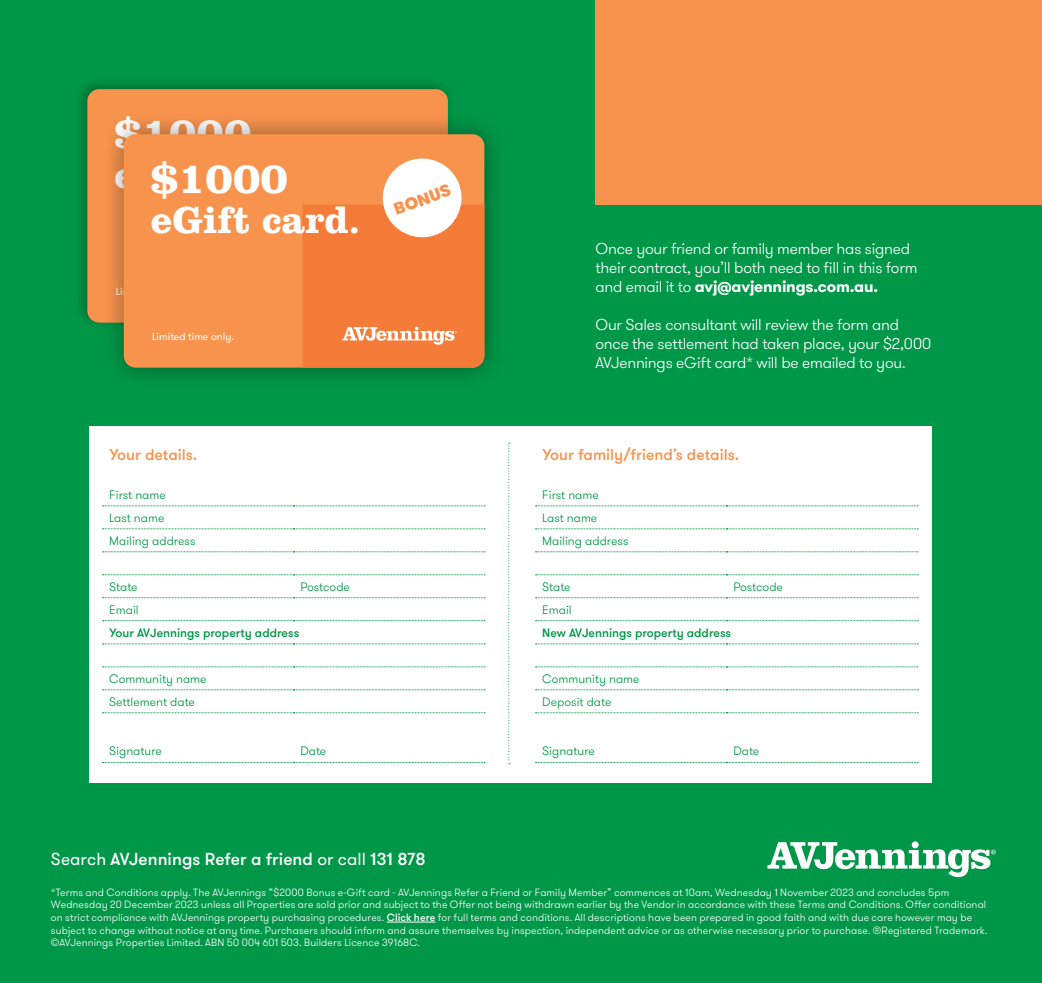
<style>
.page{position:relative;width:1042px;height:983px;background:#fff}
.page>*{position:absolute;margin:0;border:0;box-sizing:border-box;transform-origin:0 0}
.t1{font:44.8px "Clarendon For AV Jennings";color:#fff}
.t2{font:38.85px "Clarendon For AV Jennings";color:#fff}
.t3{font:500 17.32px "GT Walsheim";letter-spacing:.005em;color:#fff}
.t4{font:900 16.62px "GT Walsheim";color:#f7934e}
.t5{font:300 15.75px/18.9px "GT Walsheim";letter-spacing:-.015em;color:#fff}
.t6{font:500 15.75px "GT Walsheim";color:#f7934e}
.t7{font:300 12.25px/22.9px "GT Walsheim";color:#009748}
.t8{font:500 12.25px "GT Walsheim";color:#009748}
.t9{font:300 10.5px/12.6px "GT Walsheim";letter-spacing:.01em;color:#fff}
.t10{font:10.5px "GT Walsheim";color:#fff}
.s1{font-weight:400}
.s2{font-weight:700}
.s3{font-weight:500}
</style>
<div class="page">
<div style="left:0;top:0;width:1042px;height:982px;background:#009748"></div>
<div style="left:89px;top:426px;width:843px;height:356px;background:#fff"></div>
<svg style="left:102px;top:505px;width:383px;height:1px"></svg>
<svg style="left:102px;top:528px;width:383px;height:1px"></svg>
<svg style="left:102px;top:551px;width:383px;height:1px"></svg>
<svg style="left:102px;top:574px;width:383px;height:1px"></svg>
<svg style="left:102px;top:597px;width:383px;height:1px"></svg>
<svg style="left:102px;top:620px;width:383px;height:1px"></svg>
<svg style="left:102px;top:643px;width:383px;height:1px"></svg>
<svg style="left:102px;top:666px;width:383px;height:1px"></svg>
<svg style="left:102px;top:689px;width:383px;height:1px"></svg>
<svg style="left:102px;top:712px;width:383px;height:1px"></svg>
<svg style="left:102px;top:762px;width:383px;height:1px"></svg>
<svg style="left:535px;top:505px;width:383px;height:1px"></svg>
<svg style="left:535px;top:528px;width:383px;height:1px"></svg>
<svg style="left:535px;top:551px;width:383px;height:1px"></svg>
<svg style="left:535px;top:574px;width:383px;height:1px"></svg>
<svg style="left:535px;top:597px;width:383px;height:1px"></svg>
<svg style="left:535px;top:620px;width:383px;height:1px"></svg>
<svg style="left:535px;top:643px;width:383px;height:1px"></svg>
<svg style="left:535px;top:666px;width:383px;height:1px"></svg>
<svg style="left:535px;top:689px;width:383px;height:1px"></svg>
<svg style="left:535px;top:712px;width:383px;height:1px"></svg>
<svg style="left:535px;top:762px;width:383px;height:1px"></svg>
<svg style="left:508px;top:442px;width:2px;height:322px"></svg>
<svg style="left:767px;top:841px;width:229px;height:37px"></svg>
<div style="left:73px;top:75px;width:382px;height:255px;background:#000;opacity:.3"></div>
<div style="left:87px;top:89px;width:361px;height:233px;background:#f7934d;border-radius:12px"></div>
<div style="left:595px;top:0;width:447px;height:204px;background:#f7934e"></div>
<div style="left:101px;top:112px;width:405px;height:278px;background:#000;opacity:.4"></div>
<div style="left:124px;top:134px;width:360px;height:233px;background:#f7934d;border-radius:12px"></div>
<svg style="left:302px;top:158px;width:182px;height:209px"></svg>
<hr style="left:387px;top:921px;width:48px;height:1px;background:#fff">
<h1 class="t1" style="left:114px;top:105px;width:139px">$1000</h1>
<h2 class="t2" style="left:114px;top:152px;width:211px">eGift card.</h2>
<h1 class="t1" style="left:151px;top:150px;width:139px">$1000</h1>
<h2 class="t2" style="left:151px;top:197px;width:211px">eGift card.</h2>
<h3 class="t4" style="left:391px;top:199px;width:61px;rotate:-20deg">BONUS</h3>
<p class="t10" style="left:152px;top:329px;width:83px">Limited time only.</p>
<h3 class="t6" style="left:109px;top:444px;width:89px">Your details.</h3>
<p class="t7" style="left:109px;top:483px;width:88px">First name<br>Last name<br>Mailing address</p>
<p class="t7" style="left:109px;top:575px;width:30px">State</p>
<p class="t7" style="left:300px;top:575px;width:51px">Postcode</p>
<p class="t7" style="left:109px;top:598px;width:31px">Email</p>
<p class="t8" style="left:109px;top:624px;width:191px">Your AVJennings property address</p>
<p class="t7" style="left:109px;top:667px;width:99px">Community name<br>Settlement date</p>
<p class="t7" style="left:109px;top:739px;width:54px">Signature</p>
<p class="t7" style="left:300px;top:739px;width:27px">Date</p>
<h3 class="t3" style="left:51px;top:847px;width:376px"><span class="s1">Search</span> AVJennings Refer a friend <span class="s1">or call</span> 131 878</h3>
<h3 class="t5" style="left:595px;top:240px;width:324px">Once your friend or family member has signed their contract, you’ll both need to fill in this form and email it to <span class="s2">avj@avjennings.com.au.</span></h3>
<h3 class="t5" style="left:595px;top:315px;width:337px">Our Sales consultant will review the form and once the settlement had taken place, your $2,000<br>AVJennings eGift card* will be emailed to you.</h3>
<h3 class="t6" style="left:542px;top:444px;width:198px">Your family/friend’s details.</h3>
<p class="t7" style="left:542px;top:483px;width:88px">First name<br>Last name<br>Mailing address</p>
<p class="t7" style="left:542px;top:575px;width:30px">State</p>
<p class="t7" style="left:733px;top:575px;width:51px">Postcode</p>
<p class="t7" style="left:542px;top:598px;width:31px">Email</p>
<p class="t8" style="left:542px;top:624px;width:190px">New AVJennings property address</p>
<p class="t7" style="left:542px;top:667px;width:99px">Community name<br>Deposit date</p>
<p class="t7" style="left:542px;top:739px;width:54px">Signature</p>
<p class="t7" style="left:733px;top:739px;width:27px">Date</p>
<p class="t9" style="left:51px;top:885px;width:938px">*Terms and Conditions apply. The AVJennings “$2000 Bonus e-Gift card - AVJennings Refer a Friend or Family Member” commences at 10am, Wednesday 1 November 2023 and concludes 5pm Wednesday 20 December 2023 unless all Properties are sold prior and subject to the Offer not being withdrawn earlier by the Vendor in accordance with these Terms and Conditions. Offer conditional on strict compliance with AVJennings property purchasing procedures. <span class="s3">Click here</span> for full terms and conditions. All descriptions have been prepared in good faith and with due care however may be subject to change without notice at any time. Purchasers should inform and assure themselves by inspection, independent advice or as otherwise necessary prior to purchase. ®Registered Trademark. ©AVJennings Properties Limited. ABN 50 004 601 503. Builders Licence 39168C.</p>
</div>
